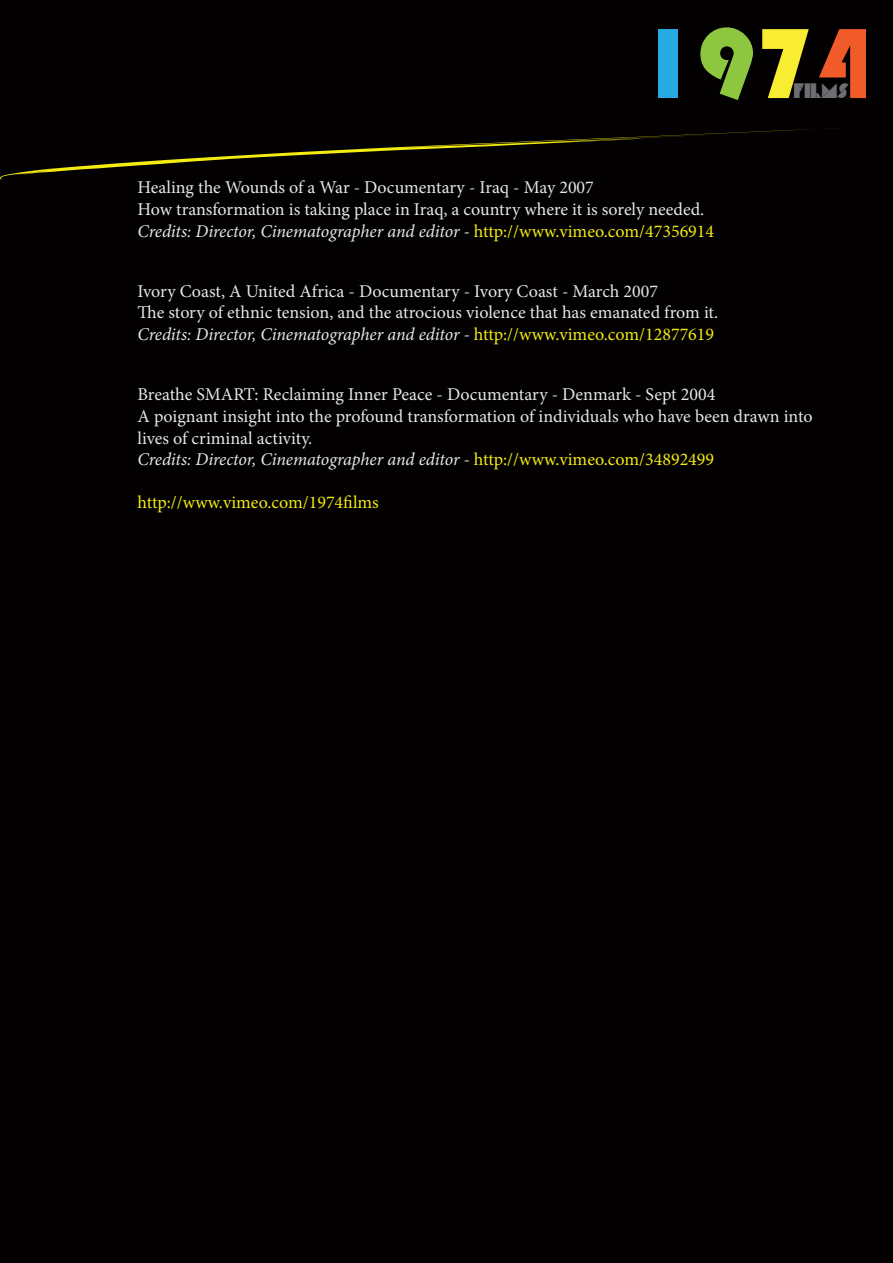
<style>
.page{position:relative;width:893px;height:1263px;background:#020001}
.page>*{position:absolute;margin:0;border:0;box-sizing:border-box;transform-origin:0 0}
.t1{font:103.35px "Bauhaus 93";color:#27aae1}
.t2{font:18.45px "Ali";letter-spacing:.005em;color:#6d6e71}
.t3{font:18px/21.6px "Minion Pro";color:#e6e7e8}
.t4{font:18px "Minion Pro";color:#f4eb12}
.s1{color:#8dc63f}
.s2{color:#f9ed32}
.s3{color:#f15a29}
.s4{font-style:italic}
.s5{color:#f4eb12}
</style>
<div class="page">
<svg style="left:0;top:128px;width:836px;height:52px"></svg>
<h1 class="t1" style="left:639px;top:5px;width:236px">1<span class="s1">9</span><span class="s2">7</span><span class="s3">4</span></h1>
<p class="t2" style="left:794px;top:80px;width:57px">FILMS</p>
<p class="t3" style="left:137px;top:177px;width:578px">Healing the Wounds of a War - Documentary - Iraq - May 2007<br>How transformation is taking place in Iraq, a country where it is sorely needed.<br><span class="s4">Credits: Director, Cinematographer and editor -</span> <span class="s5">http://www.vimeo.com/47356914</span></p>
<p class="t3" style="left:137px;top:280px;width:582px">Ivory Coast, A United Africa - Documentary - Ivory Coast - March 2007<br>The story of ethnic tension, and the atrocious violence that has emanated from it.<br><span class="s4">Credits: Director, Cinematographer and editor -</span> <span class="s5">http://www.vimeo.com/12877619</span></p>
<p class="t3" style="left:137px;top:384px;width:677px">Breathe SMART: Reclaiming Inner Peace - Documentary - Denmark - Sept 2004<br>A poignant insight into the profound transformation of individuals who have been drawn into lives of criminal activity.<br><span class="s4">Credits: Director, Cinematographer and editor -</span> <span class="s5">http://www.vimeo.com/34892499</span></p>
<p class="t4" style="left:137px;top:490px;width:243px">http://www.vimeo.com/1974films</p>
</div>
